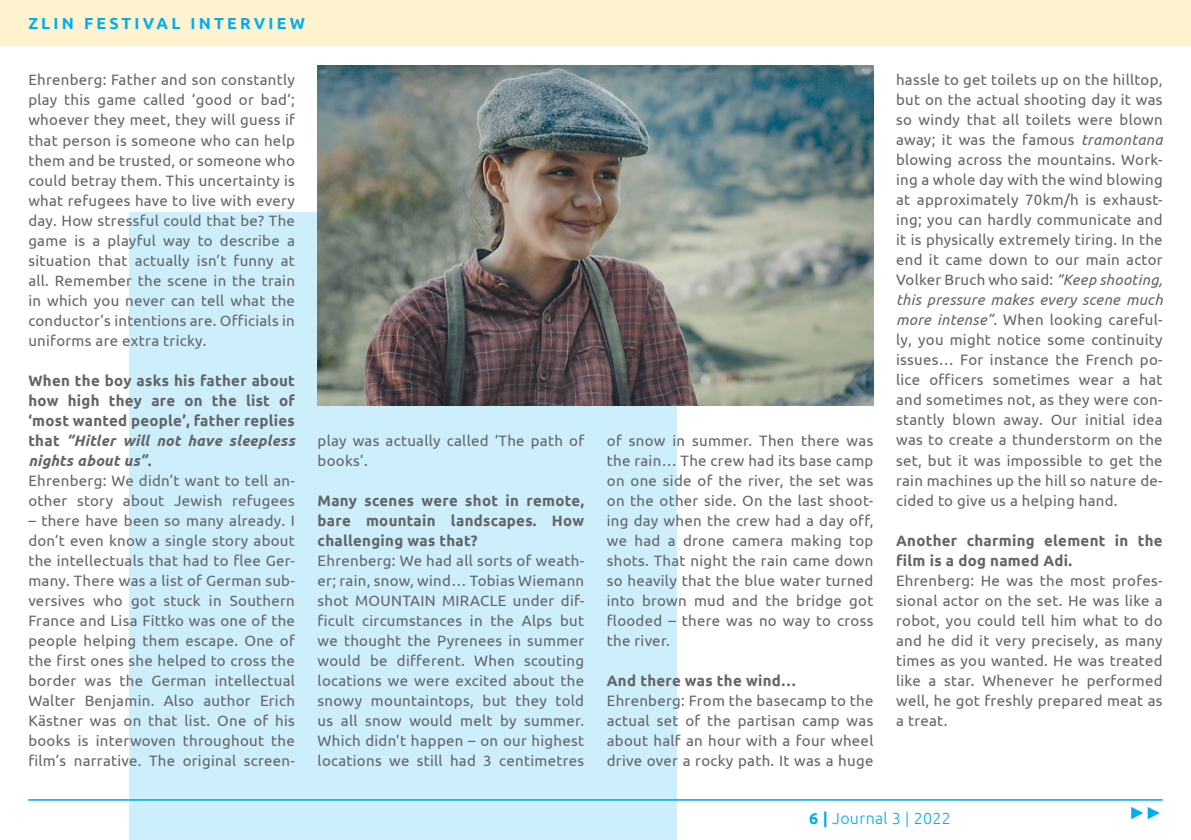
<style>
.page{position:relative;width:1191px;height:840px;background:#fff}
.page>*{position:absolute;margin:0;border:0;box-sizing:border-box;transform-origin:0 0}
.t1{font:700 16px "Ubuntu";letter-spacing:.2em;color:#00aeef}
.t2{font:300 16px "Ubuntu";letter-spacing:.02em;color:#00aeef}
.t3{font:15px/20px "Ubuntu";letter-spacing:.02em;color:#636466;text-align:justify}
.t4{font:700 15px/20px "Ubuntu";letter-spacing:.02em;color:#636466;text-align:justify}
.s1{font-style:italic}
.s2{font-weight:700}
</style>
<div class="page">
<div style="left:0;top:0;width:1191px;height:45px;background:#fff3cf"></div>
<div style="left:129px;top:213px;width:547px;height:626px;background:#cdeffb"></div>
<img style="left:317px;top:65px;width:556px;height:340px">
<hr style="left:28px;top:798px;width:1134px;height:2px;background:#00aeef">
<svg style="left:1131px;top:807px;width:28px;height:11px"></svg>
<p class="t1" style="left:28px;top:14px;width:278px">Zlin Festival I nterview</p>
<p class="t3" style="left:28px;top:70px;width:268px">Ehrenberg: Father and son constantly play this game called ‘good or bad’; whoever they meet, they will guess if that person is someone who can help them and be trusted, or someone who could betray them. This uncertainty is what refugees have to live with every day. How stressful could that be? The game is a playful way to describe a situation that actually isn’t funny at all. Remember the scene in the train in which you never can tell what the conductor’s intentions are. Officials in uniforms are extra tricky.</p>
<p class="t4" style="left:28px;top:370px;width:268px">When the boy asks his father about how high they are on the list of ‘most wanted people’, father replies that <span class="s1">“Hitler will not have sleepless nights about us”.</span></p>
<p class="t3" style="left:28px;top:469px;width:268px">Ehrenberg: We didn’t want to tell an&shy;other story about Jewish refugees</p>
<p class="t3" style="left:28px;top:509px;width:268px">– there have been so many already. I don’t even know a single story about the intellectuals that had to flee Ger&shy;many. There was a list of German sub&shy;versives who got stuck in Southern France and Lisa Fittko was one of the people helping them escape. One of the first ones she helped to cross the border was the German intellectual Walter Benjamin. Also author Erich Kästner was on that list. One of his books is interwoven throughout the film’s narrative. The original screen-</p>
<p class="t3" style="left:317px;top:429px;width:268px">play was actually called ‘The path of books’.</p>
<p class="t4" style="left:317px;top:490px;width:268px">Many scenes were shot in remote, bare mountain landscapes. How challenging was that?</p>
<p class="t3" style="left:317px;top:549px;width:268px">Ehrenberg: We had all sorts of weath&shy;er; rain, snow, wind… Tobias Wiemann shot MOUNTAIN MIRACLE under dif&shy;ficult circumstances in the Alps but we thought the Pyrenees in summer would be different. When scouting locations we were excited about the snowy mountaintops, but they told us all snow would melt by summer.<br>Which didn’t happen – on our highest locations we still had 3 centimetres</p>
<p class="t3" style="left:607px;top:429px;width:268px">of snow in summer. Then there was the rain… The crew had its base camp on one side of the river, the set was on the other side. On the last shoot&shy;ing day when the crew had a day off, we had a drone camera making top shots. That night the rain came down so heavily that the blue water turned into brown mud and the bridge got flooded – there was no way to cross the river.</p>
<p class="t4" style="left:607px;top:670px;width:191px">And there was the wind…</p>
<p class="t3" style="left:607px;top:689px;width:268px">Ehrenberg: From the basecamp to the actual set of the partisan camp was about half an hour with a four wheel drive over a rocky path. It was a huge</p>
<p class="t3" style="left:896px;top:69px;width:268px">hassle to get toilets up on the hilltop, but on the actual shooting day it was so windy that all toilets were blown away; it was the famous <span class="s1">tramontana </span>blowing across the mountains. Work&shy;ing a whole day with the wind blowing at approximately 70km/h is exhaust&shy;ing; you can hardly communicate and it is physically extremely tiring. In the end it came down to our main actor Volker Bruch who said: <span class="s1">“Keep shooting, this pressure makes every scene much more intense”.</span> When looking careful&shy;ly, you might notice some continuity issues… For instance the French po&shy;lice officers sometimes wear a hat and sometimes not, as they were con&shy;stantly blown away. Our initial idea was to create a thunderstorm on the set, but it was impossible to get the rain machines up the hill so nature de&shy;cided to give us a helping hand.</p>
<p class="t4" style="left:896px;top:529px;width:268px">Another charming element in the film is a dog named Adi.</p>
<p class="t3" style="left:896px;top:569px;width:268px">Ehrenberg: He was the most profes&shy;sional actor on the set. He was like a robot, you could tell him what to do and he did it very precisely, as many times as you wanted. He was treated like a star. Whenever he performed well, he got freshly prepared meat as a treat.</p>
<p class="t2" style="left:809px;top:807px;width:143px"><span class="s2">6 |</span> Journal 3 | 2022</p>
</div>
